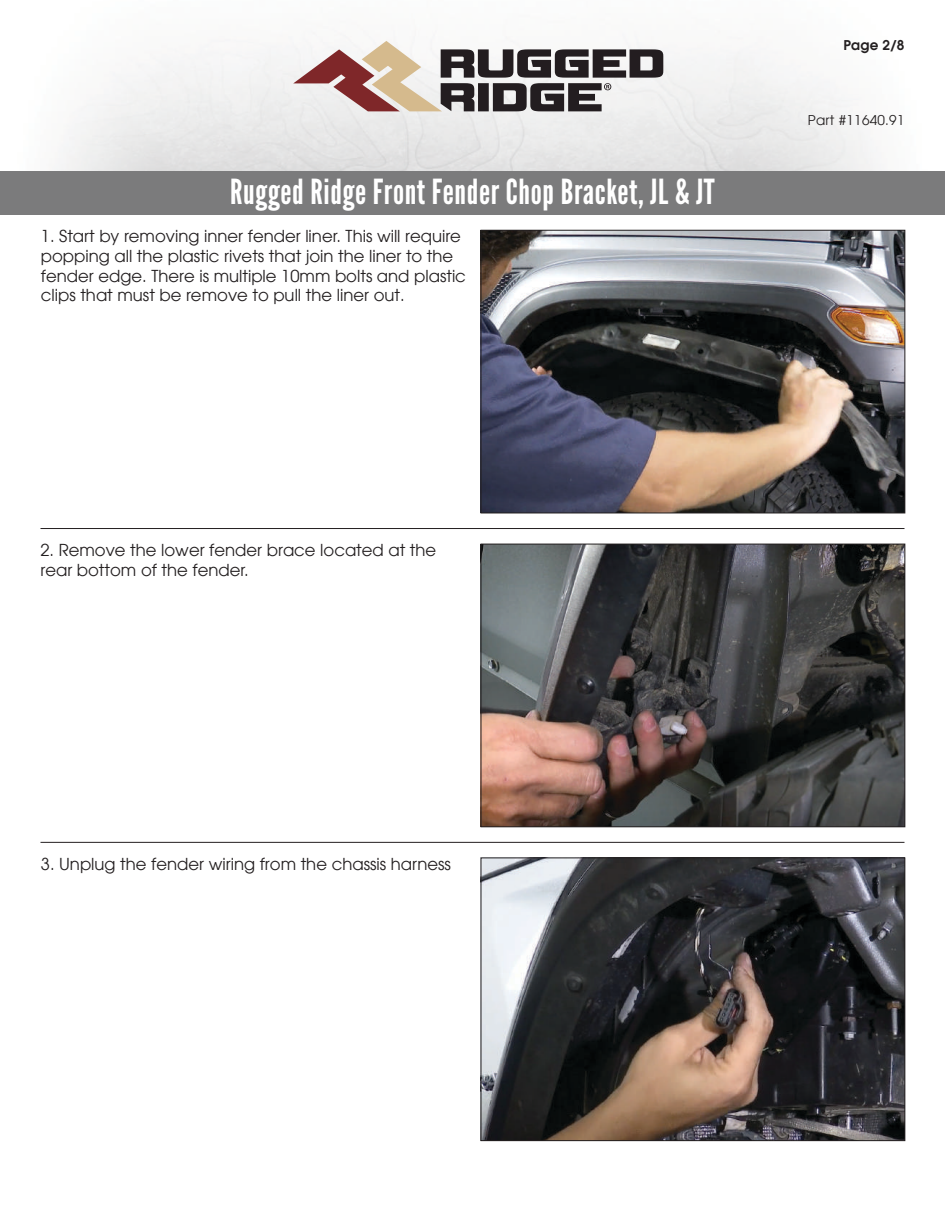
<style>
.page{position:relative;width:945px;height:1215px;background:#fff}
.page>*{position:absolute;margin:0;border:0;box-sizing:border-box;transform-origin:0 0}
.t1{font:34.5px "League Gothic";letter-spacing:.02em;color:#fff}
.t2{font:16.5px/19.8px "Avant Garde LT";color:#231f20}
.t3{font:13.5px "Avant Garde LT";letter-spacing:.02em;color:#231f20}
.t4{font:600 13.5px "Avant Garde LT";color:#231f20}
</style>
<div class="page">
<div style="left:0;top:171px;width:945px;height:44px;background:#7b7b7c"></div>
<svg style="left:293px;top:41px;width:370px;height:70px"></svg>
<hr style="left:40px;top:842px;width:864px;height:1px;background:#231f20">
<img style="left:483px;top:860px;width:420px;height:279px">
<div style="left:481px;top:858px;width:424px;height:283px;border:1px solid #231f20"></div>
<img style="left:483px;top:546px;width:420px;height:279px">
<div style="left:481px;top:544px;width:424px;height:283px;border:1px solid #231f20"></div>
<img style="left:483px;top:232px;width:420px;height:279px">
<div style="left:481px;top:230px;width:424px;height:283px;border:1px solid #231f20"></div>
<hr style="left:40px;top:528px;width:864px;height:1px;background:#231f20">
<h1 class="t1" style="left:230px;top:171px;width:486px">Rugged Ridge Front Fender Chop Bracket, JL &amp; JT</h1>
<p class="t2" style="left:41px;top:226px;width:427px">1. Start by removing inner fender liner. This will require popping all the plastic rivets that join the liner to the fender edge. There is multiple 10mm bolts and plastic clips that must be remove to pull the liner out.</p>
<p class="t4" style="left:843px;top:37px;width:63px">Page 2/8</p>
<p class="t3" style="left:808px;top:112px;width:98px">Part #11640.91</p>
<p class="t2" style="left:40px;top:540px;width:397px">2. Remove the lower fender brace located at the rear bottom of the fender.</p>
<p class="t2" style="left:41px;top:854px;width:412px">3. Unplug the fender wiring from the chassis harness</p>
</div>
